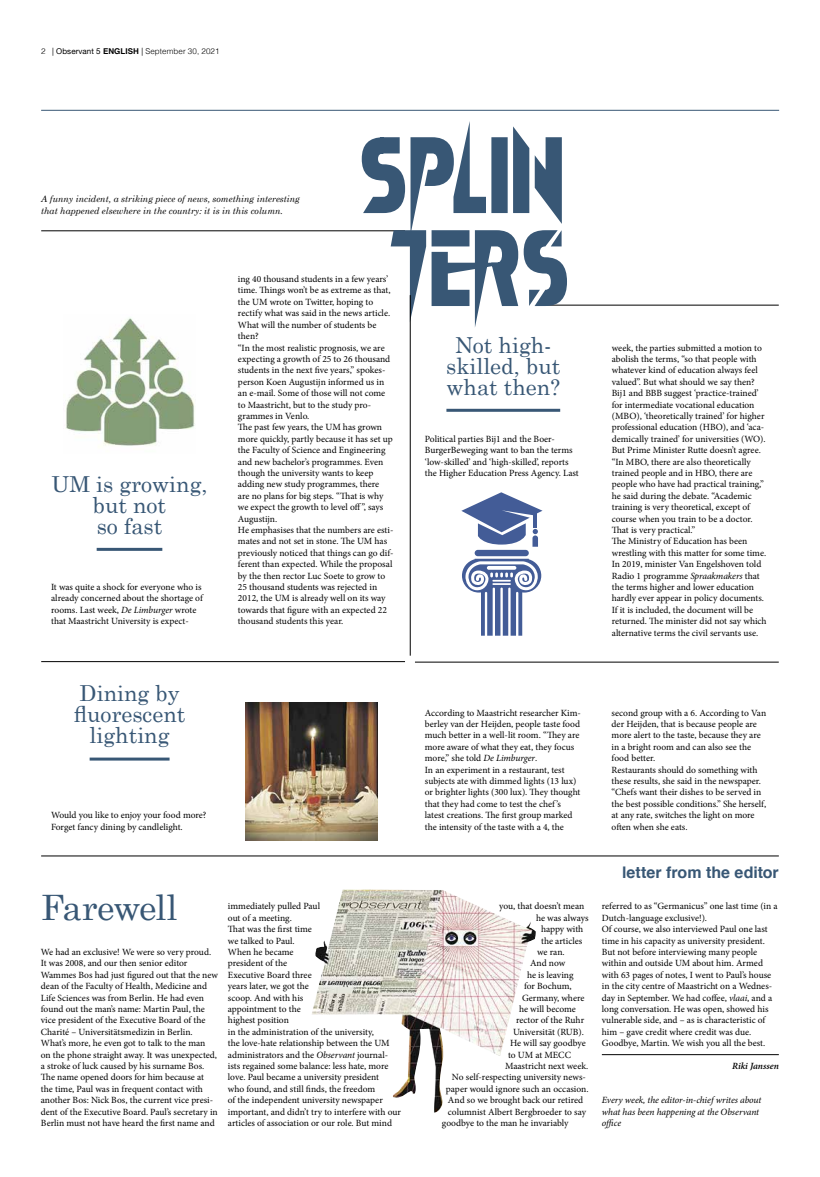
<style>
.page{position:relative;width:820px;height:1177px;background:#fff}
.page>*{position:absolute;margin:0;border:0;box-sizing:border-box;transform-origin:0 0}
.t1{font:35px "Century Schoolbook";letter-spacing:-.035em;color:#385775}
.t2{font:22px/21px "Century Schoolbook";color:#385775;text-align:center}
.t3{font:700 16px "Helvetica";letter-spacing:-.005em;color:#385775}
.t4{font:9.5px/11.4px "Minion Pro";color:#000}
.t5{font:italic 9.5px/11.4px "Minion Pro";letter-spacing:-.005em;color:#000}
.t6{font:italic 600 9.5px "Minion Pro";letter-spacing:-.005em;color:#000}
.t7{font:italic 9px/11.4px "Century Schoolbook";color:#000}
.t8{font:300 8px "Helvetica";letter-spacing:.01em;color:#000}
.s1{font-family:"Helvetica Neue";font-weight:400}
.s2{font-weight:700}
.s3{font-style:italic}
</style>
<div class="page">
<hr style="left:41px;top:110px;width:737px;height:1px;background:#385775">
<img style="left:312px;top:889px;width:223px;height:223px">
<hr style="left:601px;top:1054px;width:177px;height:1px;background:#000">
<hr style="left:41px;top:230px;width:364px;height:1px;background:#000">
<hr style="left:544px;top:305px;width:234px;height:1px;background:#000">
<svg style="left:361px;top:121px;width:205px;height:207px"></svg>
<hr style="left:41px;top:855px;width:737px;height:1px;background:#000">
<hr style="left:41px;top:661px;width:364px;height:1px;background:#000">
<hr style="left:415px;top:662px;width:363px;height:1px;background:#000">
<hr style="left:410px;top:295px;width:1px;height:360px;background:#000">
<img style="left:66px;top:318px;width:129px;height:128px">
<hr style="left:90px;top:757px;width:79px;height:3px;background:#385775">
<img style="left:246px;top:702px;width:131px;height:138px">
<hr style="left:446px;top:409px;width:114px;height:3px;background:#385775">
<hr style="left:97px;top:548px;width:65px;height:3px;background:#385775">
<div style="left:474px;top:550px;width:54px;height:6px;background:#435c97;border-radius:3px"></div>
<svg style="left:462px;top:558px;width:79px;height:77px"></svg>
<svg style="left:461px;top:492px;width:81px;height:54px"></svg>
<p class="t8" style="left:41px;top:44px;width:180px">2 <span class="s1">| Observant 5</span> <span class="s2">ENGLISH</span> <span class="s1">|</span> September 30, 2021</p>
<p class="t7" style="left:41px;top:193px;width:260px">A funny incident, a striking piece of news, something interesting that happened elsewhere in the country: it is in this column.</p>
<h2 class="t2" style="left:51px;top:472px;width:158px">UM is growing, but not<br>so fast</h2>
<p class="t4" style="left:51px;top:581px;width:153px">It was quite a shock for everyone who is already concerned about the shortage of rooms. Last week, <span class="s3">De Limburger</span> wrote that Maastricht University is expect-</p>
<h2 class="t2" style="left:74px;top:682px;width:113px">Dining by fluorescent lighting</h2>
<p class="t4" style="left:51px;top:809px;width:157px">Would you like to enjoy your food more?<br>Forget fancy dining by candlelight.</p>
<p class="t4" style="left:238px;top:273px;width:157px">ing 40 thousand students in a few years’ time. Things won’t be as extreme as that, the UM wrote on Twitter, hoping to rectify what was said in the news article.<br>What will the number of students be then?<br>“In the most realistic prognosis, we are expecting a growth of 25 to 26 thousand students in the next five years,” spokes&shy;person Koen Augustijn informed us in an e-mail. Some of those will not come to Maastricht, but to the study pro&shy;grammes in Venlo.<br>The past few years, the UM has grown more quickly, partly because it has set up the Faculty of Science and Engineering and new bachelor’s programmes. Even though the university wants to keep adding new study programmes, there<br>are no plans for big steps. “That is why we expect the growth to level off”, says Augustijn.<br>He emphasises that the numbers are esti&shy;mates and not set in stone. The UM has previously noticed that things can go dif&shy;ferent than expected. While the proposal by the then rector Luc Soete to grow to 25 thousand students was rejected in 2012, the UM is already well on its way towards that figure with an expected 22 thousand students this year.</p>
<h2 class="t2" style="left:446px;top:333px;width:116px">Not high&shy;skilled, but what then?</h2>
<p class="t4" style="left:424px;top:433px;width:155px">Political parties Bij1 and the Boer-BurgerBeweging want to ban the terms ‘low-skilled’ and ‘high-skilled’, reports the Higher Education Press Agency. Last</p>
<p class="t4" style="left:611px;top:342px;width:156px">week, the parties submitted a motion to abolish the terms, “so that people with whatever kind of education always feel valued”. But what should we say then?<br>Bij1 and BBB suggest ‘practice-trained’ for intermediate vocational education (MBO), ‘theoretically trained’ for higher professional education (HBO), and ‘aca&shy;demically trained’ for universities (WO).<br>But Prime Minister Rutte doesn’t agree. “In MBO, there are also theoretically trained people and in HBO, there are people who have had practical training,” he said during the debate. “Academic training is very theoretical, except of course when you train to be a doctor.<br>That is very practical.”<br>The Ministry of Education has been wrestling with this matter for some time.<br>In 2019, minister Van Engelshoven told Radio 1 programme <span class="s3">Spraakmakers</span> that the terms higher and lower education hardly ever appear in policy documents.<br>If it is included, the document will be returned. The minister did not say which alternative terms the civil servants use.</p>
<p class="t4" style="left:424px;top:706px;width:157px">According to Maastricht researcher Kim&shy;berley van der Heijden, people taste food much better in a well-lit room. “They are more aware of what they eat, they focus more,” she told <span class="s3">De Limburger</span>.<br>In an experiment in a restaurant, test subjects ate with dimmed lights (13 lux) or brighter lights (300 lux). They thought that they had come to test the chef ’s latest creations. The first group marked the intensity of the taste with a 4, the</p>
<p class="t4" style="left:611px;top:706px;width:156px">second group with a 6. According to Van der Heijden, that is because people are more alert to the taste, because they are in a bright room and can also see the food better.<br>Restaurants should do something with these results, she said in the newspaper. “Chefs want their dishes to be served in the best possible conditions.” She herself, at any rate, switches the light on more often when she eats.</p>
<h3 class="t3" style="left:622px;top:859px;width:158px">letter from the editor</h3>
<h1 class="t1" style="left:41px;top:885px;width:138px">Farewell</h1>
<p class="t4" style="left:41px;top:946px;width:178px">We had an exclusive! We were so very proud.<br>It was 2008, and our then senior editor Wammes Bos had just figured out that the new dean of the Faculty of Health, Medicine and Life Sciences was from Berlin. He had even found out the man’s name: Martin Paul, the vice president of the Executive Board of the Charité – Universitätsmedizin in Berlin.<br>What’s more, he even got to talk to the man<br>on the phone straight away. It was unexpected, a stroke of luck caused by his surname Bos.<br>The name opened doors for him because at the time, Paul was in frequent contact with another Bos: Nick Bos, the current vice presi&shy;dent of the Executive Board. Paul’s secretary in Berlin must not have heard the first name and</p>
<p class="t4" style="left:228px;top:900px;width:175px">immediately pulled Paul<br>out of a meeting.<br>That was the first time<br>we talked to Paul.<br>When he became<br>president of the<br>Executive Board three<br>years later, we got the<br>scoop. And with his<br>appointment to the<br>highest position<br>in the administration of the university,<br>the love-hate relationship between the UM administrators and the <span class="s3">Observant</span> journal&shy;ists regained some balance: less hate, more love. Paul became a university president<br>who found, and still finds, the freedom<br>of the independent university newspaper important, and didn’t try to interfere with our articles of association or our role. But mind</p>
<p class="t4" style="left:499px;top:900px;width:87px">you, that doesn’t mean</p>
<p class="t4" style="left:536px;top:912px;width:54px">he was always</p>
<p class="t4" style="left:541px;top:923px;width:44px">happy with</p>
<p class="t4" style="left:541px;top:934px;width:43px">the articles</p>
<p class="t4" style="left:537px;top:946px;width:29px">we ran.</p>
<p class="t4" style="left:530px;top:957px;width:37px">And now</p>
<p class="t4" style="left:527px;top:969px;width:48px">he is leaving</p>
<p class="t4" style="left:524px;top:980px;width:49px">for Bochum,</p>
<p class="t4" style="left:522px;top:991px;width:64px">Germany, where</p>
<p class="t4" style="left:519px;top:1003px;width:58px">he will become</p>
<p class="t4" style="left:516px;top:1014px;width:70px">rector of the Ruhr</p>
<p class="t4" style="left:513px;top:1026px;width:72px">Universität (RUB).</p>
<p class="t4" style="left:510px;top:1037px;width:77px">He will say goodbye</p>
<p class="t4" style="left:508px;top:1048px;width:64px">to UM at MECC</p>
<p class="t4" style="left:505px;top:1060px;width:85px">Maastricht next week.</p>
<p class="t4" style="left:452px;top:1071px;width:135px">No self-respecting university news-</p>
<p class="t4" style="left:446px;top:1083px;width:144px">paper would ignore such an occasion.</p>
<p class="t4" style="left:448px;top:1094px;width:137px">And so we brought back our retired</p>
<p class="t4" style="left:448px;top:1105px;width:140px">columnist Albert Bergbroeder to say</p>
<p class="t4" style="left:442px;top:1117px;width:128px">goodbye to the man he invariably</p>
<p class="t4" style="left:601px;top:900px;width:177px">referred to as “Germanicus” one last time (in a Dutch-language exclusive!).<br>Of course, we also interviewed Paul one last time in his capacity as university president.<br>But not before interviewing many people within and outside UM about him. Armed with 63 pages of notes, I went to Paul’s house in the city centre of Maastricht on a Wednes&shy;day in September. We had coffee, <span class="s3">vlaai</span>, and a long conversation. He was open, showed his vulnerable side, and – as is characteristic of him – gave credit where credit was due.<br>Goodbye, Martin. We wish you all the best.</p>
<p class="t6" style="left:732px;top:1059px;width:48px">Riki Janssen</p>
<p class="t5" style="left:601px;top:1094px;width:161px">Every week, the editor-in-chief writes about what has been happening at the Observant office</p>
</div>
